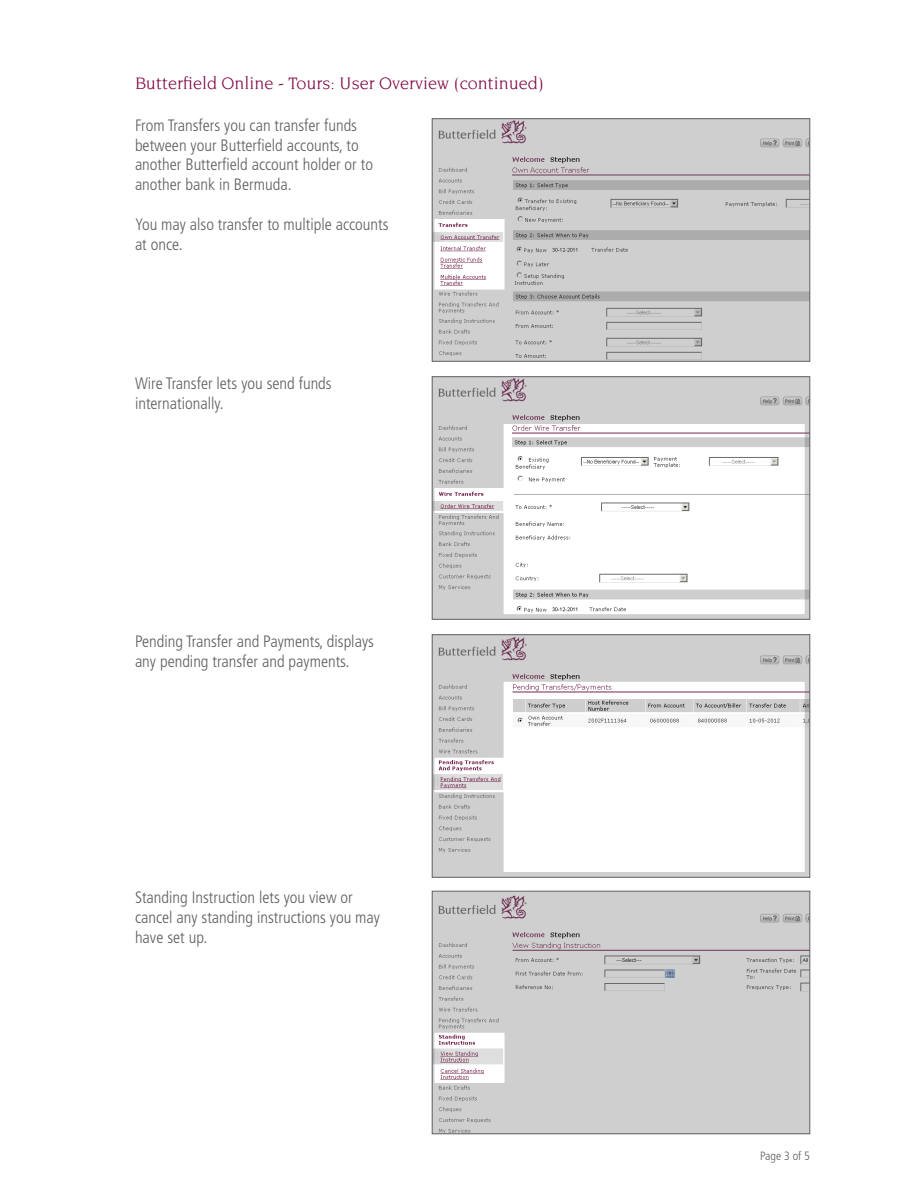
<style>
.page{position:relative;width:918px;height:1188px;background:#fff}
.page>*{position:absolute;margin:0;border:0;box-sizing:border-box;transform-origin:0 0}
.t1{font:18px "Novarese";color:#7c0040}
.t2{font:300 condensed 16.5px/19.8px "Frutiger";color:#5f5f62}
.t3{font:300 condensed 12px "Frutiger";color:#5f5f62}
</style>
<div class="page">
<svg style="left:432px;top:118px;width:378px;height:243px;background:#c8c7c9"></svg>
<svg style="left:432px;top:377px;width:378px;height:242px"></svg>
<svg style="left:432px;top:634px;width:378px;height:243px"></svg>
<svg style="left:432px;top:891px;width:378px;height:243px;background:#cccbcc"></svg>
<p class="t1" style="left:135px;top:73px;width:410px">Butterfield Online - Tours: User Overview (continued)</p>
<p class="t2" style="left:135px;top:116px;width:240px">From Transfers you can transfer funds between your Butterfield accounts, to another Butterfield account holder or to another bank in Bermuda.</p>
<p class="t2" style="left:135px;top:215px;width:255px">You may also transfer to multiple accounts at once.</p>
<p class="t2" style="left:135px;top:374px;width:198px">Wire Transfer lets you send funds internationally.</p>
<p class="t2" style="left:135px;top:632px;width:240px">Pending Transfer and Payments, displays any pending transfer and payments.</p>
<p class="t2" style="left:135px;top:888px;width:247px">Standing Instruction lets you view or cancel any standing instructions you may have set up.</p>
<p class="t3" style="left:760px;top:1149px;width:51px">Page 3 of 5</p>
</div>
